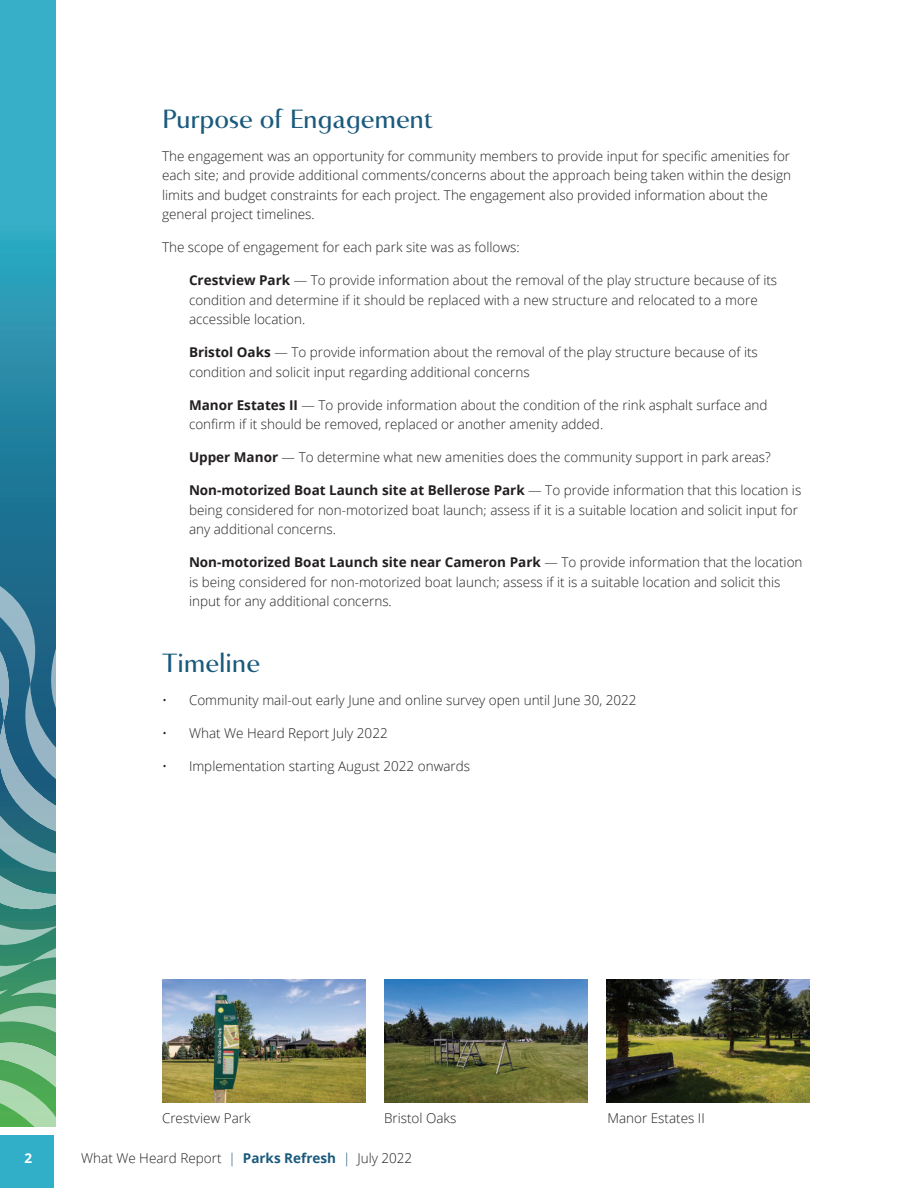
<style>
.page{position:relative;width:918px;height:1188px;background:#fff}
.page>*{position:absolute;margin:0;border:0;box-sizing:border-box;transform-origin:0 0}
.t1{font:500 25.5px "Accent Graphic";color:#1a5a7d}
.t2{font:300 13.5px/19.5px "Open Sans";color:#231f20}
.t3{font:700 13.5px "Open Sans";color:#fff}
.s1{font-weight:700}
.s2{color:#1a5a7d}
.s3{font-weight:700;color:#1a5a7d}
</style>
<div class="page">
<svg style="left:0;top:0;width:55px;height:455px;background:#30a1bb"></svg>
<svg style="left:0;top:455px;width:55px;height:671px;background:#4e9092"></svg>
<div style="left:0;top:1135px;width:54px;height:53px;background:#32afc8"></div>
<img style="left:162px;top:979px;width:204px;height:123px">
<img style="left:384px;top:979px;width:204px;height:123px">
<img style="left:606px;top:979px;width:204px;height:123px">
<h1 class="t1" style="left:162px;top:108px;width:272px">Purpose of Engagement</h1>
<p class="t2" style="left:162px;top:146px;width:631px">The engagement was an opportunity for community members to provide input for specific amenities for each site; and provide additional comments/concerns about the approach being taken within the design limits and budget constraints for each project. The engagement also provided information about the general project timelines.</p>
<p class="t2" style="left:162px;top:239px;width:359px">The scope of engagement for each park site was as follows:</p>
<p class="t2" style="left:189px;top:272px;width:590px"><span class="s1">Crestview Park</span> — To provide information about the removal of the play structure because of its condition and determine if it should be replaced with a new structure and relocated to a more accessible location.</p>
<p class="t2" style="left:189px;top:344px;width:570px"><span class="s1">Bristol Oaks</span> — To provide information about the removal of the play structure because of its condition and solicit input regarding additional concerns</p>
<p class="t2" style="left:189px;top:396px;width:580px"><span class="s1">Manor Estates II</span> — To provide information about the condition of the rink asphalt surface and confirm if it should be removed, replaced or another amenity added.</p>
<p class="t2" style="left:189px;top:449px;width:583px"><span class="s1">Upper Manor</span> — To determine what new amenities does the community support in park areas?</p>
<p class="t2" style="left:189px;top:482px;width:614px"><span class="s1">Non-motorized Boat Launch site at Bellerose Park</span> — To provide information that this location is being considered for non-motorized boat launch; assess if it is a suitable location and solicit input for any additional concerns.</p>
<p class="t2" style="left:189px;top:554px;width:615px"><span class="s1">Non-motorized Boat Launch site near Cameron Park</span> — To provide information that the location is being considered for non-motorized boat launch; assess if it is a suitable location and solicit this input for any additional concerns.</p>
<h1 class="t1" style="left:162px;top:653px;width:99px">Timeline</h1>
<p class="t2" style="left:162px;top:690px;width:476px">• Community mail-out early June and online survey open until June 30, 2022</p>
<p class="t2" style="left:162px;top:725px;width:227px">• What We Heard Report July 2022</p>
<p class="t2" style="left:162px;top:758px;width:310px">• Implementation starting August 2022 onwards</p>
<p class="t2" style="left:162px;top:1109px;width:90px">Crestview Park</p>
<p class="t2" style="left:384px;top:1109px;width:74px">Bristol Oaks</p>
<p class="t2" style="left:607px;top:1109px;width:99px">Manor Estates II</p>
<p class="t3" style="left:24px;top:1152px;width:9px">2</p>
<p class="t2" style="left:81px;top:1149px;width:333px">What We Heard Report <span class="s2">|</span> <span class="s3">Parks Refresh</span> <span class="s2">|</span> July 2022</p>
</div>
